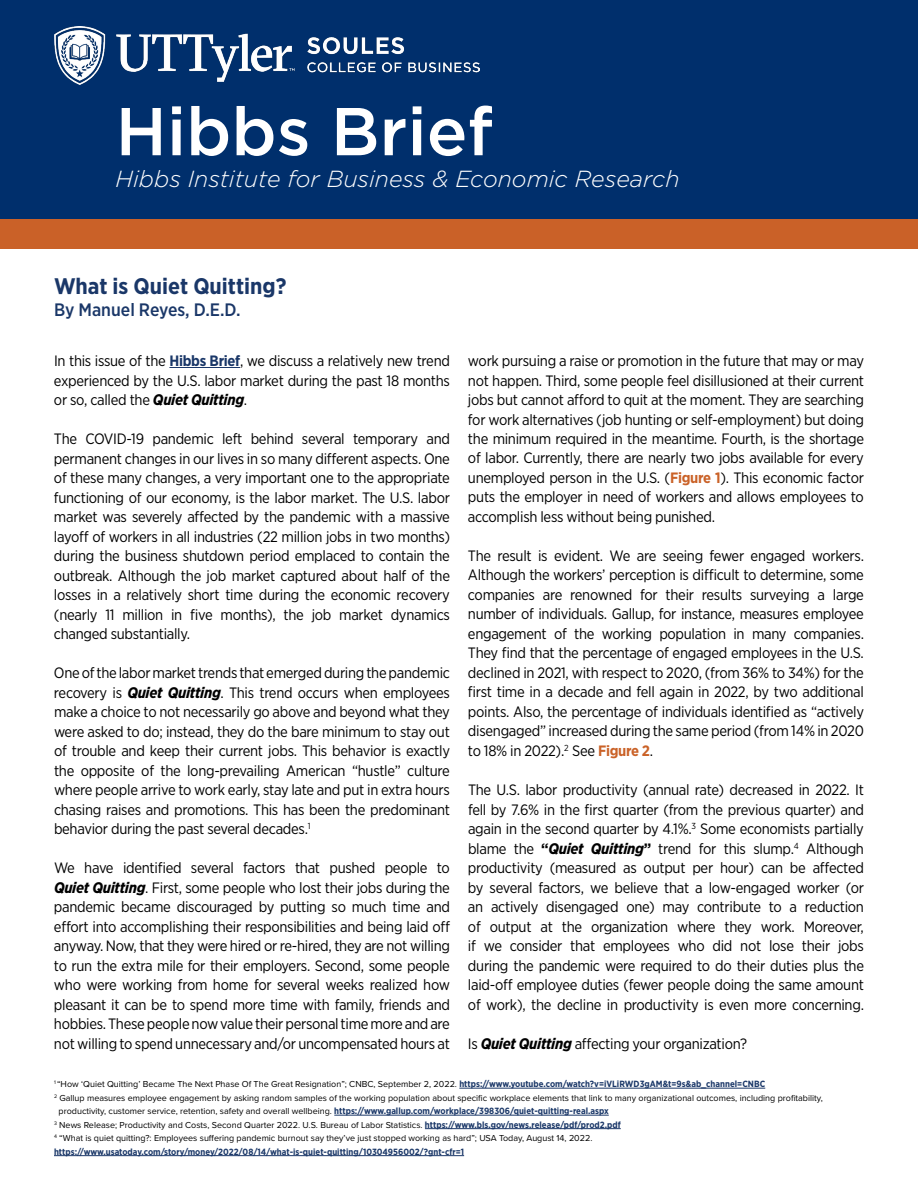
<style>
.page{position:relative;width:918px;height:1188px;background:#fff}
.page>*{position:absolute;margin:0;border:0;box-sizing:border-box;transform-origin:0 0}
.t1{font:500 67.5px "Gotham";color:#fff}
.t2{font:italic 300 23.25px "Gotham";color:#fff}
.t3{font:700 22.5px "Gotham Narrow";color:#1a3768}
.t4{font:500 18px "Gotham Narrow";color:#1a3768}
.t5{font:15px/19.5px "Gotham Narrow";letter-spacing:-.02em;color:#000;text-align:justify}
.t6{font:9px "Proxima Nova";color:#000}
.t7{font:700 9px "Gotham Narrow";color:#1a3768}
.s1{font-weight:700;color:#1a3768}
.s2{font-weight:700;font-style:italic;font-size:15.3px}
.s3{font-weight:700;color:#ca6228}
.s4{font-weight:700}
.s5{font-family:"Gotham Narrow";font-weight:700;color:#1a3768}
</style>
<div class="page">
<div style="left:0;top:0;width:918px;height:230px;background:#002f6c"></div>
<img style="left:54px;top:27px;width:426px;height:57px">
<hr style="left:169px;top:367px;width:71px;height:1px;background:#1a3768">
<hr style="left:459px;top:1088px;width:306px;height:1px;background:#1a3768">
<hr style="left:334px;top:1115px;width:275px;height:1px;background:#1a3768">
<hr style="left:425px;top:1128px;width:196px;height:1px;background:#1a3768">
<hr style="left:54px;top:1155px;width:410px;height:1px;background:#1a3768">
<div style="left:0;top:220px;width:918px;height:29px;background:#ca6128"></div>
<h1 class="t1" style="left:116px;top:87px;width:379px">Hibbs Brief</h1>
<h2 class="t2" style="left:116px;top:164px;width:565px">Hibbs Institute for Business &amp; Economic Research</h2>
<h3 class="t3" style="left:54px;top:272px;width:234px">What is Quiet Quitting?</h3>
<p class="t4" style="left:54px;top:298px;width:188px">By Manuel Reyes, D.E.D.</p>
<p class="t5" style="left:54px;top:351px;width:397px">In this issue of the <span class="s1">Hibbs Brief</span>, we discuss a relatively new trend experienced by the U.S. labor market during the past 18 months or so, called the <span class="s2">Quiet Quitting</span>.</p>
<p class="t5" style="left:54px;top:429px;width:398px">The COVID-19 pandemic left behind several temporary and permanent changes in our lives in so many different aspects. One of these many changes, a very important one to the appropriate functioning of our economy, is the labor market. The U.S. labor market was severely affected by the pandemic with a massive layoff of workers in all industries (22 million jobs in two months) during the business shutdown period emplaced to contain the outbreak. Although the job market captured about half of the losses in a relatively short time during the economic recovery (nearly 11 million in five months), the job market dynamics changed substantially.</p>
<p class="t5" style="left:54px;top:663px;width:398px">One of the labor market trends that emerged during the pandemic recovery is <span class="s2">Quiet Quitting</span>. This trend occurs when employees make a choice to not necessarily go above and beyond what they were asked to do; instead, they do the bare minimum to stay out of trouble and keep their current jobs. This behavior is exactly the opposite of the long-prevailing American “hustle” culture where people arrive to work early, stay late and put in extra hours chasing raises and promotions. This has been the predominant behavior during the past several decades.<sup>1</sup></p>
<p class="t5" style="left:54px;top:858px;width:398px">We have identified several factors that pushed people to <span class="s2">Quiet Quitting</span>. First, some people who lost their jobs during the pandemic became discouraged by putting so much time and effort into accomplishing their responsibilities and being laid off anyway. Now, that they were hired or re-hired, they are not willing to run the extra mile for their employers. Second, some people who were working from home for several weeks realized how pleasant it can be to spend more time with family, friends and hobbies. These people now value their personal time more and are not willing to spend unnecessary and/or uncompensated hours at</p>
<p class="t5" style="left:468px;top:351px;width:398px">work pursuing a raise or promotion in the future that may or may not happen. Third, some people feel disillusioned at their current jobs but cannot afford to quit at the moment. They are searching for work alternatives (job hunting or self-employment) but doing the minimum required in the meantime. Fourth, is the shortage of labor. Currently, there are nearly two jobs available for every unemployed person in the U.S. (<span class="s3">Figure 1</span>). This economic factor puts the employer in need of workers and allows employees to accomplish less without being punished.</p>
<p class="t5" style="left:468px;top:546px;width:398px">The result is evident. We are seeing fewer engaged workers.<br>Although the workers’ perception is difficult to determine, some companies are renowned for their results surveying a large number of individuals. Gallup, for instance, measures employee engagement of the working population in many companies.<br>They find that the percentage of engaged employees in the U.S. declined in 2021, with respect to 2020, (from 36% to 34%) for the first time in a decade and fell again in 2022, by two additional points. Also, the percentage of individuals identified as “actively disengaged” increased during the same period (from 14% in 2020 to 18% in 2022).<sup>2</sup> See <span class="s3">Figure 2</span>.</p>
<p class="t5" style="left:468px;top:780px;width:398px">The U.S. labor productivity (annual rate) decreased in 2022. It fell by 7.6% in the first quarter (from the previous quarter) and again in the second quarter by 4.1%.<sup>3</sup> Some economists partially blame the <span class="s4">“</span><span class="s2">Quiet Quitting</span><span class="s4">”</span> trend for this slump.<sup>4</sup> Although productivity (measured as output per hour) can be affected by several factors, we believe that a low-engaged worker (or an actively disengaged one) may contribute to a reduction of output at the organization where they work. Moreover, if we consider that employees who did not lose their jobs during the pandemic were required to do their duties plus the laid-off employee duties (fewer people doing the same amount of work), the decline in productivity is even more concerning.</p>
<p class="t5" style="left:468px;top:1033px;width:281px">Is <span class="s2">Quiet Quitting</span> affecting your organization?</p>
<p class="t6" style="left:54px;top:1078px;width:713px"><sup>1</sup> “How ‘Quiet Quitting’ Became The Next Phase Of The Great Resignation”; CNBC, September 2, 2022. <span class="s5">https://www.youtube.com/watch?v=iVLiRWD3gAM&amp;t=9s&amp;ab_channel=CNBC</span></p>
<p class="t6" style="left:54px;top:1091px;width:770px"><sup>2</sup> Gallup measures employee engagement by asking random samples of the working population about specific workplace elements that link to many organizational outcomes, including profitability,</p>
<p class="t6" style="left:59px;top:1105px;width:552px">productivity, customer service, retention, safety and overall wellbeing. <span class="s5">https://www.gallup.com/workplace/398306/quiet-quitting-real.aspx</span></p>
<p class="t6" style="left:54px;top:1118px;width:568px"><sup>3</sup> News Release; Productivity and Costs, Second Quarter 2022. U.S. Bureau of Labor Statistics. <span class="s5">https://www.bls.gov/news.release/pdf/prod2.pdf</span></p>
<p class="t6" style="left:54px;top:1132px;width:540px"><sup>4</sup> “What is quiet quitting?: Employees suffering pandemic burnout say they’ve just stopped working as hard”; USA Today, August 14, 2022.</p>
<p class="t7" style="left:54px;top:1146px;width:412px">https://www.usatoday.com/story/money/2022/08/14/what-is-quiet-quitting/10304956002/?gnt-cfr=1</p>
</div>
